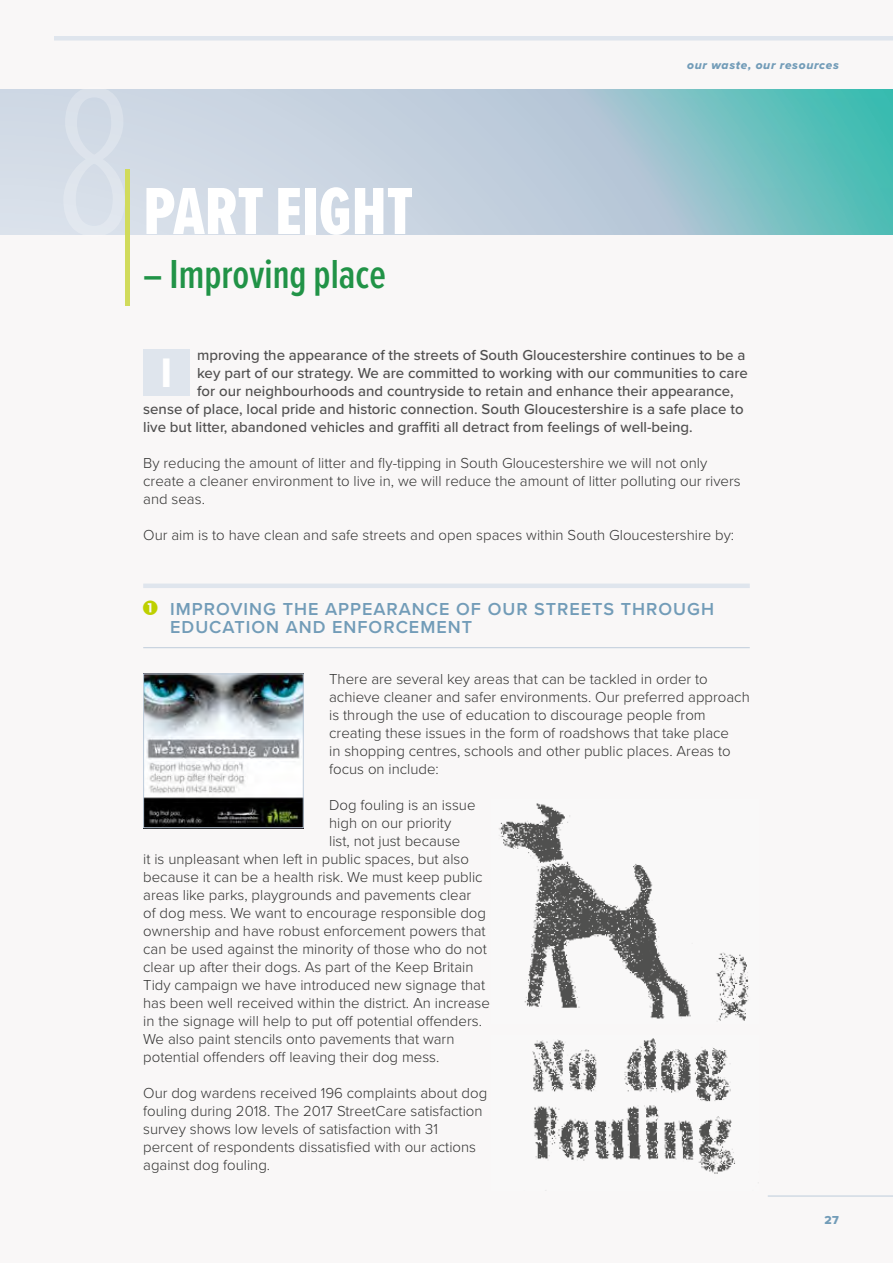
<style>
.page{position:relative;width:893px;height:1263px;background:#f9f7f7}
.page>*{position:absolute;margin:0;border:0;box-sizing:border-box;transform-origin:0 0}
.t1{font:69px "Proxima Nova Ex Cn Extrabld";color:#fff}
.t2{font:42.75px "Proxima Nova Ex Cn Extrabld";color:#fff}
.t3{font:600 42px "Proxima Nova Ex Cn";color:#219347}
.t4{font:600 18px/18px "Proxima Nova";letter-spacing:.055em;color:#729cb8}
.t5{font:300 15px/18px "Proxima Nova";color:#333332}
.t6{font:500 15px/18px "Proxima Nova";color:#504f4f}
.t7{font:12px "Proxima Nova Extrabld It";letter-spacing:.055em;color:#729cb8}
.t8{font:12px "Proxima Nova Extrabld";color:#729cb8}
</style>
<div class="page">
<hr style="left:54px;top:36px;width:839px;height:4px;background:#dfe5ed">
<hr style="left:768px;top:1196px;width:125px;height:1px;background:#beccdb">
<div style="left:143px;top:350px;width:47px;height:46px;background:#dfe5ed"></div>
<img style="left:145px;top:676px;width:157px;height:150px">
<div style="left:143px;top:674px;width:161px;height:154px;border:1px solid #beccdb"></div>
<svg style="left:697px;top:89px;width:196px;height:145px;background:#66bfbd"></svg>
<svg style="left:486px;top:89px;width:211px;height:145px;background:#b1c7d6"></svg>
<svg style="left:0;top:89px;width:486px;height:145px;background:#ccd6e3"></svg>
<img style="left:532px;top:1038px;width:227px;height:145px">
<img style="left:499px;top:803px;width:250px;height:219px">
<div style="left:125px;top:170px;width:5px;height:136px;background:#d1db5c"></div>
<hr style="left:143px;top:584px;width:607px;height:4px;background:#dfe5ed">
<hr style="left:143px;top:647px;width:607px;height:1px;background:#beccdb">
<h2 class="t1" style="left:143px;top:161px;width:271px">PART EIGHT</h2>
<p class="t3" style="left:143px;top:244px;width:244px">– Improving place</p>
<p class="t7" style="left:687px;top:56px;width:153px">our waste, our resources</p>
<p class="t6" style="left:197px;top:345px;width:552px">mproving the appearance of the streets of South Gloucestershire continues to be a key part of our strategy. We are committed to working with our communities to care</p>
<p class="t6" style="left:143px;top:381px;width:602px;text-indent:54px">for our neighbourhoods and countryside to retain and enhance their appearance, sense of place, local pride and historic connection. South Gloucestershire is a safe place to live but litter, abandoned vehicles and graffiti all detract from feelings of well-being.</p>
<p class="t5" style="left:143px;top:453px;width:599px">By reducing the amount of litter and fly-tipping in South Gloucestershire we will not only create a cleaner environment to live in, we will reduce the amount of litter polluting our rivers and seas.</p>
<p class="t5" style="left:143px;top:525px;width:592px">Our aim is to have clean and safe streets and open spaces within South Gloucestershire by:</p>
<h3 class="t2" style="left:161px;top:342px;width:12px">I</h3>
<p class="t4" style="left:170px;top:599px;width:545px">IMPROVING THE APPEARANCE OF OUR STREETS THROUGH<br>EDUCATION AND ENFORCEMENT</p>
<p class="t5" style="left:329px;top:669px;width:422px">There are several key areas that can be tackled in order to achieve cleaner and safer environments. Our preferred approach is through the use of education to discourage people from creating these issues in the form of roadshows that take place<br>in shopping centres, schools and other public places. Areas to focus on include:</p>
<p class="t5" style="left:329px;top:795px;width:148px">Dog fouling is an issue high on our priority</p>
<p class="t5" style="left:143px;top:831px;width:348px;text-indent:186px">list, not just because<br>it is unpleasant when left in public spaces, but also because it can be a health risk. We must keep public areas like parks, playgrounds and pavements clear<br>of dog mess. We want to encourage responsible dog ownership and have robust enforcement powers that can be used against the minority of those who do not clear up after their dogs. As part of the Keep Britain Tidy campaign we have introduced new signage that has been well received within the district. An increase in the signage will help to put off potential offenders.<br>We also paint stencils onto pavements that warn potential offenders off leaving their dog mess.</p>
<p class="t5" style="left:143px;top:1083px;width:345px">Our dog wardens received 196 complaints about dog fouling during 2018. The 2017 StreetCare satisfaction survey shows low levels of satisfaction with 31 percent of respondents dissatisfied with our actions against dog fouling.</p>
<p class="t8" style="left:824px;top:1211px;width:16px">27</p>
</div>
